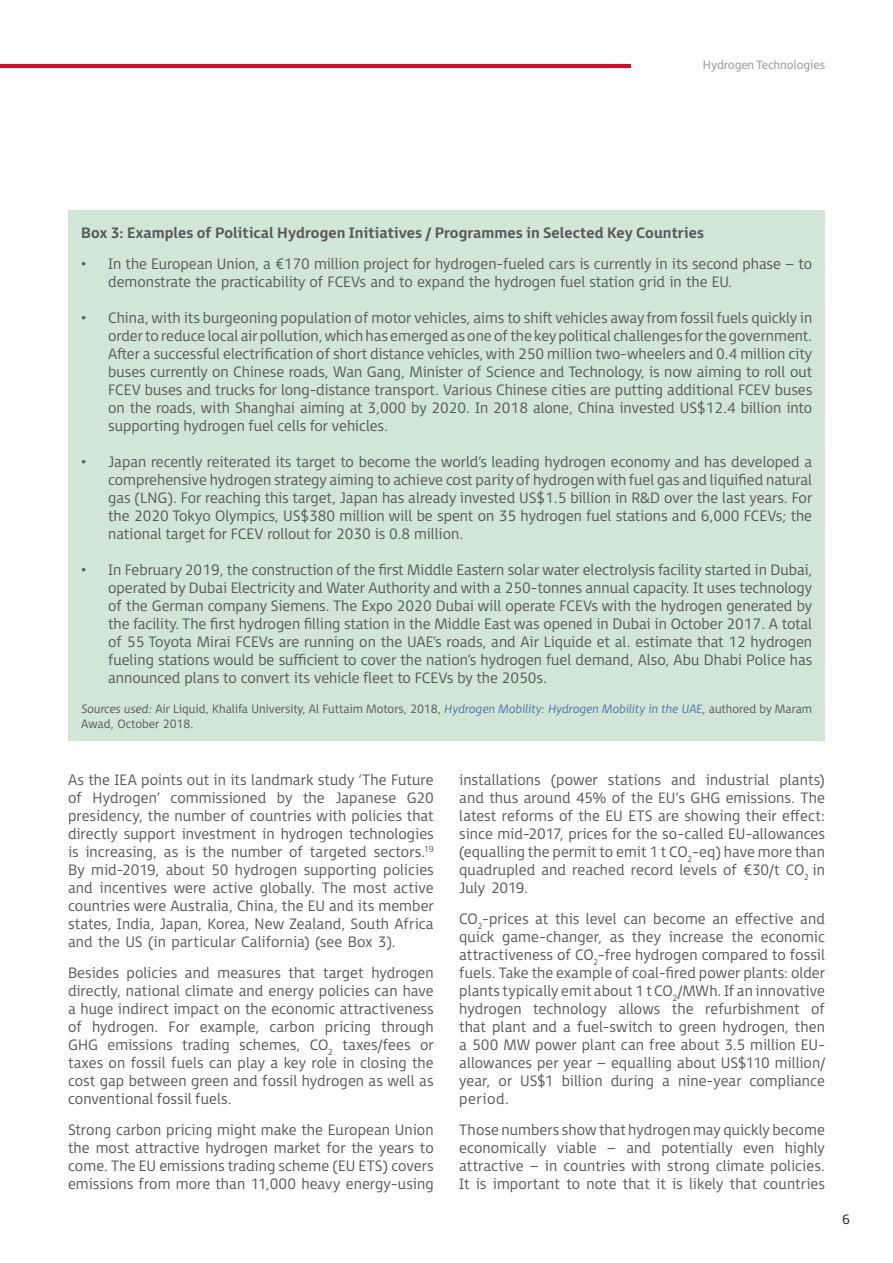
<style>
.page{position:relative;width:893px;height:1263px;background:#fff}
.page>*{position:absolute;margin:0;border:0;box-sizing:border-box;transform-origin:0 0}
.body_text{font:300 15px/18px "FS Millbank";color:#57585a;text-align:justify}
.body_text-2{font:700 15px "FS Millbank";letter-spacing:.005em;color:#57585a}
.t1{font:300 13.5px "FS Millbank";color:#231f20}
.TABS{font:300 12px/15px "FS Millbank";color:#57585a}
.t2{font:12px "FS Millbank";letter-spacing:-.01em;color:#a8a9ad}
.s1{font-style:italic}
.s2{font-style:italic;color:#4d72ac}
</style>
<div class="page">
<hr style="left:0;top:64px;width:631px;height:4px;background:#d30d2b">
<div style="left:68px;top:210px;width:757px;height:531px;background:#d1e6d6"></div>
<p class="t2" style="left:703px;top:55px;width:124px">Hydrogen Technologies</p>
<p class="body_text-2" style="left:81px;top:220px;width:624px">Box 3: Examples of Political Hydrogen Initiatives / Programmes in Selected Key Countries</p>
<p class="body_text" style="left:108px;top:253px;width:705px;text-indent:-27px">• In the European Union, a €170 million project for hydrogen-fueled cars is currently in its second phase – to demonstrate the practicability of FCEVs and to expand the hydrogen fuel station grid in the EU.</p>
<p class="body_text" style="left:108px;top:307px;width:705px;text-indent:-27px">• China, with its burgeoning population of motor vehicles, aims to shift vehicles away from fossil fuels quickly in order to reduce local air pollution, which has emerged as one of the key political challenges for the government.<br>After a successful electrification of short distance vehicles, with 250 million two-wheelers and 0.4 million city buses currently on Chinese roads, Wan Gang, Minister of Science and Technology, is now aiming to roll out FCEV buses and trucks for long-distance transport. Various Chinese cities are putting additional FCEV buses on the roads, with Shanghai aiming at 3,000 by 2020. In 2018 alone, China invested US$12.4 billion into supporting hydrogen fuel cells for vehicles.</p>
<p class="body_text" style="left:108px;top:451px;width:705px;text-indent:-27px">• Japan recently reiterated its target to become the world’s leading hydrogen economy and has developed a comprehensive hydrogen strategy aiming to achieve cost parity of hydrogen with fuel gas and liquified natural gas (LNG). For reaching this target, Japan has already invested US$1.5 billion in R&amp;D over the last years. For the 2020 Tokyo Olympics, US$380 million will be spent on 35 hydrogen fuel stations and 6,000 FCEVs; the national target for FCEV rollout for 2030 is 0.8 million.</p>
<p class="body_text" style="left:108px;top:559px;width:705px;text-indent:-27px">• In February 2019, the construction of the first Middle Eastern solar water electrolysis facility started in Dubai, operated by Dubai Electricity and Water Authority and with a 250-tonnes annual capacity. It uses technology of the German company Siemens. The Expo 2020 Dubai will operate FCEVs with the hydrogen generated by the facility. The first hydrogen filling station in the Middle East was opened in Dubai in October 2017. A total of 55 Toyota Mirai FCEVs are running on the UAE’s roads, and Air Liquide et al. estimate that 12 hydrogen fueling stations would be sufficient to cover the nation’s hydrogen fuel demand, Also, Abu Dhabi Police has announced plans to convert its vehicle fleet to FCEVs by the 2050s.</p>
<p class="TABS" style="left:81px;top:699px;width:732px"><span class="s1">Sources used:</span> Air Liquid, Khalifa University, Al Futtaim Motors, 2018, <span class="s2">Hydrogen Mobility: Hydrogen Mobility in the UAE</span><span class="s1">,</span> authored by Maram<br>Awad, October 2018.</p>
<p class="body_text" style="left:68px;top:769px;width:367px">As the IEA points out in its landmark study ‘The Future of Hydrogen’ commissioned by the Japanese G20 presidency, the number of countries with policies that directly support investment in hydrogen technologies is increasing, as is the number of targeted sectors.<sup>19<br></sup>By mid-2019, about 50 hydrogen supporting policies and incentives were active globally. The most active countries were Australia, China, the EU and its member states, India, Japan, Korea, New Zealand, South Africa and the US (in particular California) (see Box 3).</p>
<p class="body_text" style="left:68px;top:962px;width:367px">Besides policies and measures that target hydrogen directly, national climate and energy policies can have a huge indirect impact on the economic attractiveness of hydrogen. For example, carbon pricing through GHG emissions trading schemes, CO<sub>2</sub> taxes/fees or taxes on fossil fuels can play a key role in closing the cost gap between green and fossil hydrogen as well as conventional fossil fuels.</p>
<p class="body_text" style="left:68px;top:1119px;width:367px">Strong carbon pricing might make the European Union the most attractive hydrogen market for the years to come. The EU emissions trading scheme (EU ETS) covers emissions from more than 11,000 heavy energy-using</p>
<p class="body_text" style="left:459px;top:769px;width:367px">installations (power stations and industrial plants) and thus around 45% of the EU’s GHG emissions. The latest reforms of the EU ETS are showing their effect: since mid-2017, prices for the so-called EU-allowances (equalling the permit to emit 1 t CO<sub>2</sub>-eq) have more than quadrupled and reached record levels of €30/t CO<sub>2</sub> in July 2019.</p>
<p class="body_text" style="left:459px;top:908px;width:367px">CO<sub>2</sub>-prices at this level can become an effective and quick game-changer, as they increase the economic attractiveness of CO<sub>2</sub>-free hydrogen compared to fossil fuels. Take the example of coal-fired power plants: older plants typically emit about 1 t CO<sub>2</sub>/MWh. If an innovative hydrogen technology allows the refurbishment of that plant and a fuel-switch to green hydrogen, then a 500 MW power plant can free about 3.5 million EU&shy;allowances per year – equalling about US$110 million/ year, or US$1 billion during a nine-year compliance period.</p>
<p class="body_text" style="left:459px;top:1119px;width:367px">Those numbers show that hydrogen may quickly become economically viable – and potentially even highly attractive – in countries with strong climate policies.<br>It is important to note that it is likely that countries</p>
<p class="t1" style="left:842px;top:1209px;width:9px">76</p>
</div>
